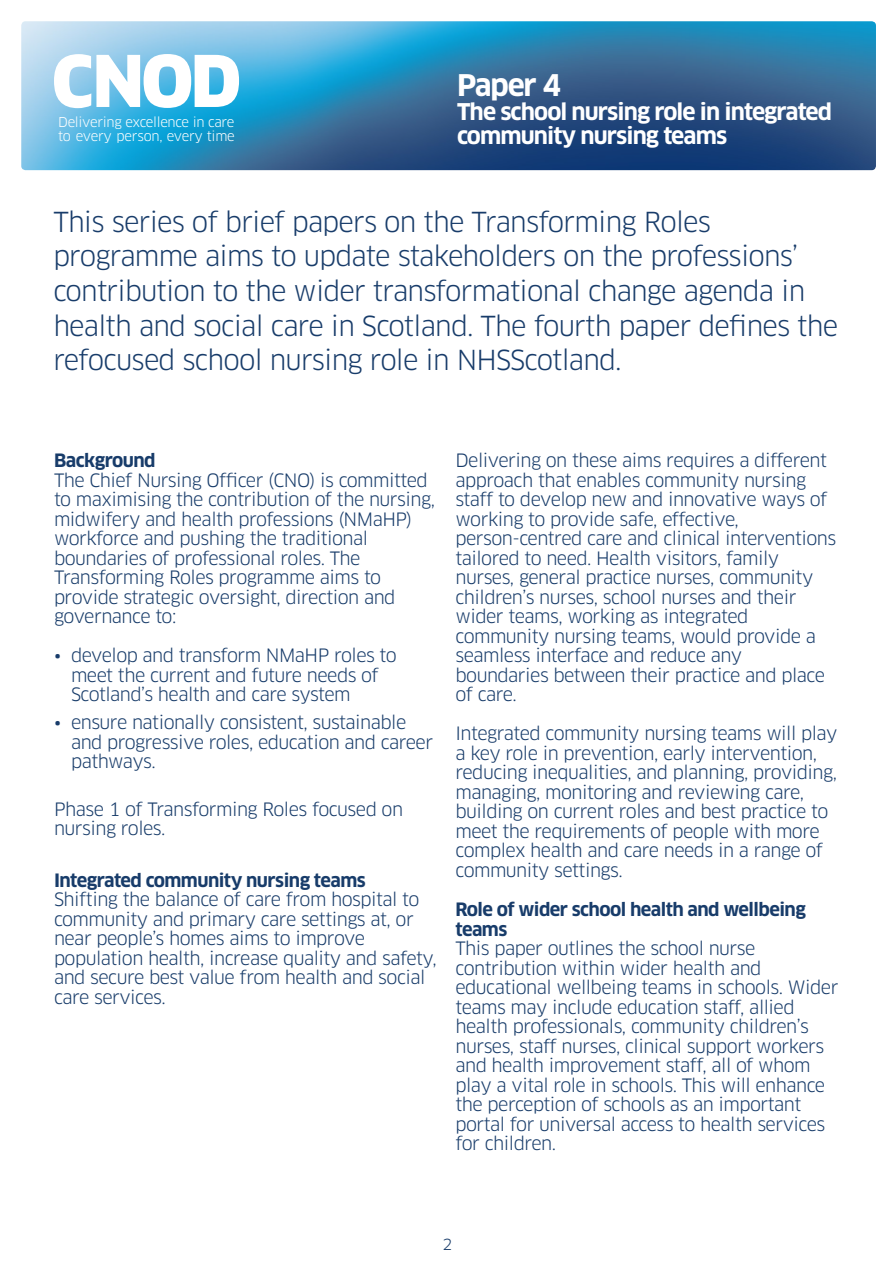
<style>
.page{position:relative;width:893px;height:1272px;background:#fff}
.page>*{position:absolute;margin:0;border:0;box-sizing:border-box;transform-origin:0 0}
.t1{font:700 29.1px "Clan";letter-spacing:-.04em;color:#fff}
.NEW_1st_Para{font:27px/34.7px "Clan";letter-spacing:-.03em;color:#183c6a}
.t2{font:700 22.5px/24px "Clan";letter-spacing:-.04em;color:#fff}
.NEW_Body_TEXT{font:18px/19.5px "Clan";letter-spacing:-.03em;color:#183c6a}
.NEW_Heading_1{font:700 18px/19.5px "Clan";letter-spacing:-.03em;color:#183c6a}
.NEW_Body_TEXT-2{font:15px "Clan";color:#183c6a}
.t3{font:13.2px/13.5px "Clan";letter-spacing:-.025em;color:#fff}
</style>
<div class="page">
<img style="left:21px;top:21px;width:855px;height:149px">
<svg style="left:54px;top:54px;width:185px;height:54px"></svg>
<p class="t3" style="left:58px;top:116px;width:178px">Delivering excellence in care to every person, every time</p>
<p class="t1" style="left:457px;top:67px;width:105px">Paper 4</p>
<p class="t2" style="left:457px;top:100px;width:377px">The school nursing role in integrated community nursing teams</p>
<p class="NEW_1st_Para" style="left:53px;top:205px;width:786px">This series of brief papers on the Transforming Roles programme aims to update stakeholders on the professions’ contribution to the wider transformational change agenda in health and social care in Scotland. The fourth paper defines the refocused school nursing role in NHSScotland.</p>
<p class="NEW_Heading_1" style="left:54px;top:451px;width:103px">Background</p>
<p class="NEW_Body_TEXT" style="left:54px;top:470px;width:383px">The Chief Nursing Officer (CNO) is committed to maximising the contribution of the nursing, midwifery and health professions (NMaHP) workforce and pushing the traditional boundaries of professional roles. The Transforming Roles programme aims to provide strategic oversight, direction and governance to:</p>
<p class="NEW_Body_TEXT" style="left:71px;top:646px;width:327px;text-indent:-17px">• develop and transform NMaHP roles to meet the current and future needs of<br>Scotland’s health and care system</p>
<p class="NEW_Body_TEXT" style="left:71px;top:713px;width:364px;text-indent:-17px">• ensure nationally consistent, sustainable and progressive roles, education and career pathways.</p>
<p class="NEW_Body_TEXT" style="left:54px;top:799px;width:351px">Phase 1 of Transforming Roles focused on nursing roles.</p>
<p class="NEW_Heading_1" style="left:54px;top:870px;width:313px">Integrated community nursing teams</p>
<p class="NEW_Body_TEXT" style="left:54px;top:890px;width:384px">Shifting the balance of care from hospital to community and primary care settings at, or near people’s homes aims to improve population health, increase quality and safety, and secure best value from health and social care services.</p>
<p class="NEW_Body_TEXT" style="left:455px;top:451px;width:382px">Delivering on these aims requires a different approach that enables community nursing staff to develop new and innovative ways of working to provide safe, effective, person-centred care and clinical interventions tailored to need. Health visitors, family nurses, general practice nurses, community children’s nurses, school nurses and their wider teams, working as integrated community nursing teams, would provide a seamless interface and reduce any boundaries between their practice and place of care.</p>
<p class="NEW_Body_TEXT" style="left:455px;top:724px;width:384px">Integrated community nursing teams will play a key role in prevention, early intervention, reducing inequalities, and planning, providing, managing, monitoring and reviewing care, building on current roles and best practice to meet the requirements of people with more complex health and care needs in a range of community settings.</p>
<p class="NEW_Heading_1" style="left:455px;top:899px;width:352px">Role of wider school health and wellbeing teams</p>
<p class="NEW_Body_TEXT" style="left:455px;top:938px;width:385px">This paper outlines the school nurse contribution within wider health and educational wellbeing teams in schools. Wider teams may include education staff, allied health professionals, community children’s nurses, staff nurses, clinical support workers and health improvement staff, all of whom play a vital role in schools. This will enhance the perception of schools as an important portal for universal access to health services for children.</p>
<p class="NEW_Body_TEXT-2" style="left:442px;top:1234px;width:11px">2</p>
</div>
